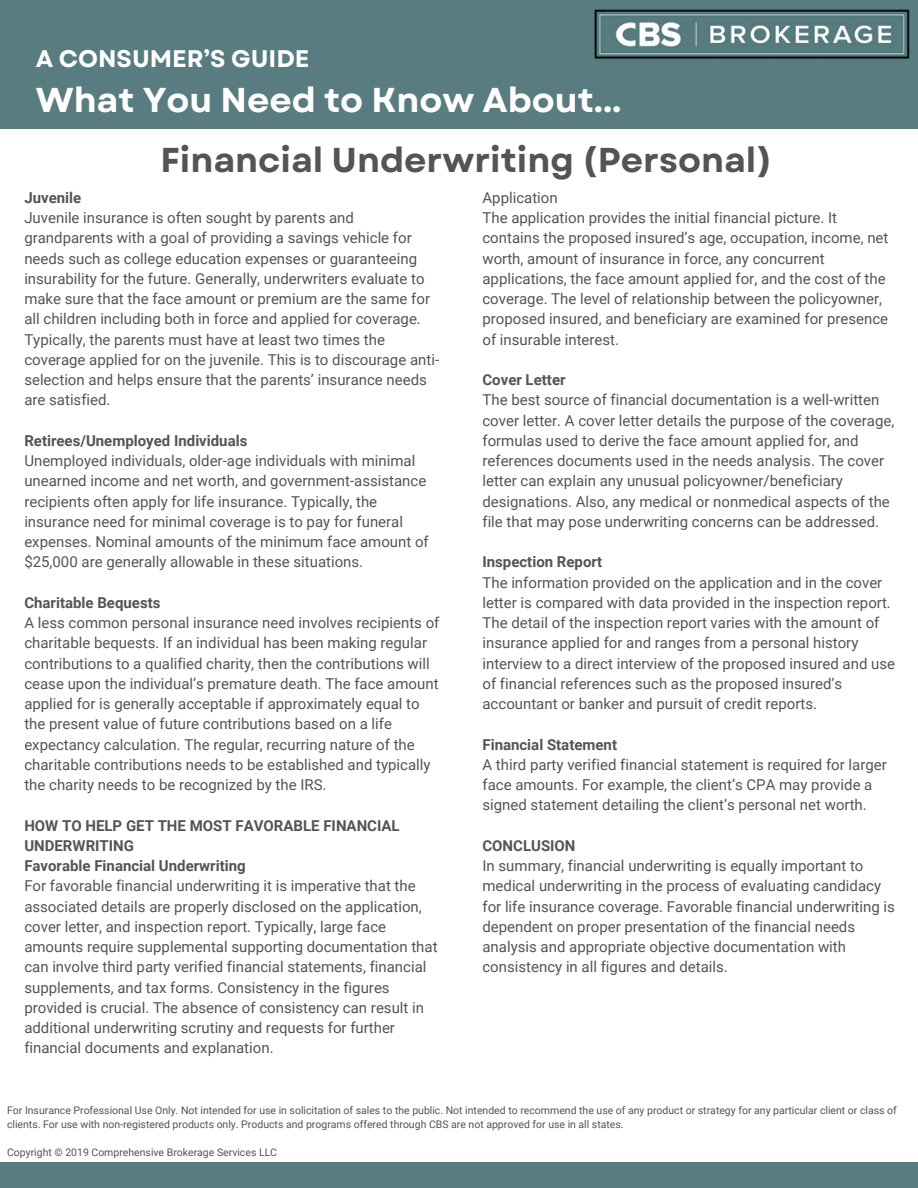
<style>
.page{position:relative;width:918px;height:1188px;background:#fff}
.page>*{position:absolute;margin:0;border:0;box-sizing:border-box;transform-origin:0 0}
.t1{font:700 34.5px "Garet";color:#545454}
.t2{font:700 34.5px "Garet";color:#fff}
.t3{font:700 24px "Garet";color:#fff}
.t4{font:15px/20.2px "Roboto";color:#545454}
.t5{font:700 15px/20.2px "Roboto";color:#545454}
.t6{font:10.5px/14px "Roboto";color:#545454}
</style>
<div class="page">
<div style="left:0;top:1162px;width:918px;height:26px;background:#597c80"></div>
<div style="left:0;top:0;width:918px;height:129px;background:#597c80"></div>
<img style="left:594px;top:9px;width:316px;height:50px">
<h2 class="t3" style="left:36px;top:42px;width:275px">A CONSUMER’S GUIDE</h2>
<h1 class="t2" style="left:36px;top:75px;width:587px">What You Need to Know About...</h1>
<h1 class="t1" style="left:160px;top:135px;width:613px">Financial Underwriting (Personal)</h1>
<p class="t5" style="left:24px;top:188px;width:58px">Juvenile</p>
<p class="t4" style="left:24px;top:208px;width:416px">Juvenile insurance is often sought by parents and grandparents with a goal of providing a savings vehicle for needs such as college education expenses or guaranteeing insurability for the future. Generally, underwriters evaluate to make sure that the face amount or premium are the same for all children including both in force and applied for coverage.<br>Typically, the parents must have at least two times the coverage applied for on the juvenile. This is to discourage anti&shy;selection and helps ensure that the parents’ insurance needs are satisfied.</p>
<p class="t5" style="left:24px;top:431px;width:225px">Retirees/Unemployed Individuals</p>
<p class="t4" style="left:24px;top:451px;width:406px">Unemployed individuals, older-age individuals with minimal unearned income and net worth, and government-assistance recipients often apply for life insurance. Typically, the insurance need for minimal coverage is to pay for funeral expenses. Nominal amounts of the minimum face amount of $25,000 are generally allowable in these situations.</p>
<p class="t5" style="left:24px;top:593px;width:138px">Charitable Bequests</p>
<p class="t4" style="left:24px;top:613px;width:417px">A less common personal insurance need involves recipients of charitable bequests. If an individual has been making regular contributions to a qualified charity, then the contributions will cease upon the individual’s premature death. The face amount applied for is generally acceptable if approximately equal to the present value of future contributions based on a life expectancy calculation. The regular, recurring nature of the charitable contributions needs to be established and typically the charity needs to be recognized by the IRS.</p>
<p class="t5" style="left:24px;top:815px;width:377px">HOW TO HELP GET THE MOST FAVORABLE FINANCIAL<br>UNDERWRITING<br>Favorable Financial Underwriting</p>
<p class="t4" style="left:24px;top:876px;width:415px">For favorable financial underwriting it is imperative that the associated details are properly disclosed on the application, cover letter, and inspection report. Typically, large face amounts require supplemental supporting documentation that can involve third party verified financial statements, financial supplements, and tax forms. Consistency in the figures provided is crucial. The absence of consistency can result in additional underwriting scrutiny and requests for further financial documents and explanation.</p>
<p class="t4" style="left:482px;top:188px;width:407px">Application<br>The application provides the initial financial picture. It contains the proposed insured’s age, occupation, income, net worth, amount of insurance in force, any concurrent applications, the face amount applied for, and the cost of the coverage. The level of relationship between the policyowner, proposed insured, and beneficiary are examined for presence of insurable interest.</p>
<p class="t5" style="left:482px;top:370px;width:85px">Cover Letter</p>
<p class="t4" style="left:482px;top:390px;width:413px">The best source of financial documentation is a well-written cover letter. A cover letter details the purpose of the coverage, formulas used to derive the face amount applied for, and references documents used in the needs analysis. The cover letter can explain any unusual policyowner/beneficiary designations. Also, any medical or nonmedical aspects of the file that may pose underwriting concerns can be addressed.</p>
<p class="t5" style="left:482px;top:552px;width:121px">Inspection Report</p>
<p class="t4" style="left:482px;top:572px;width:414px">The information provided on the application and in the cover letter is compared with data provided in the inspection report.<br>The detail of the inspection report varies with the amount of insurance applied for and ranges from a personal history interview to a direct interview of the proposed insured and use of financial references such as the proposed insured’s accountant or banker and pursuit of credit reports.</p>
<p class="t5" style="left:482px;top:734px;width:136px">Financial Statement</p>
<p class="t4" style="left:482px;top:755px;width:406px">A third party verified financial statement is required for larger face amounts. For example, the client’s CPA may provide a signed statement detailing the client’s personal net worth.</p>
<p class="t5" style="left:482px;top:836px;width:95px">CONCLUSION</p>
<p class="t4" style="left:482px;top:856px;width:414px">In summary, financial underwriting is equally important to medical underwriting in the process of evaluating candidacy for life insurance coverage. Favorable financial underwriting is dependent on proper presentation of the financial needs analysis and appropriate objective documentation with consistency in all figures and details.</p>
<p class="t6" style="left:7px;top:1104px;width:891px">For Insurance Professional Use Only. Not intended for use in solicitation of sales to the public. Not intended to recommend the use of any product or strategy for any particular client or class of clients. For use with non-registered products only. Products and programs offered through CBS are not approved for use in all states.</p>
<p class="t6" style="left:7px;top:1146px;width:272px">Copyright © 2019 Comprehensive Brokerage Services LLC</p>
</div>
